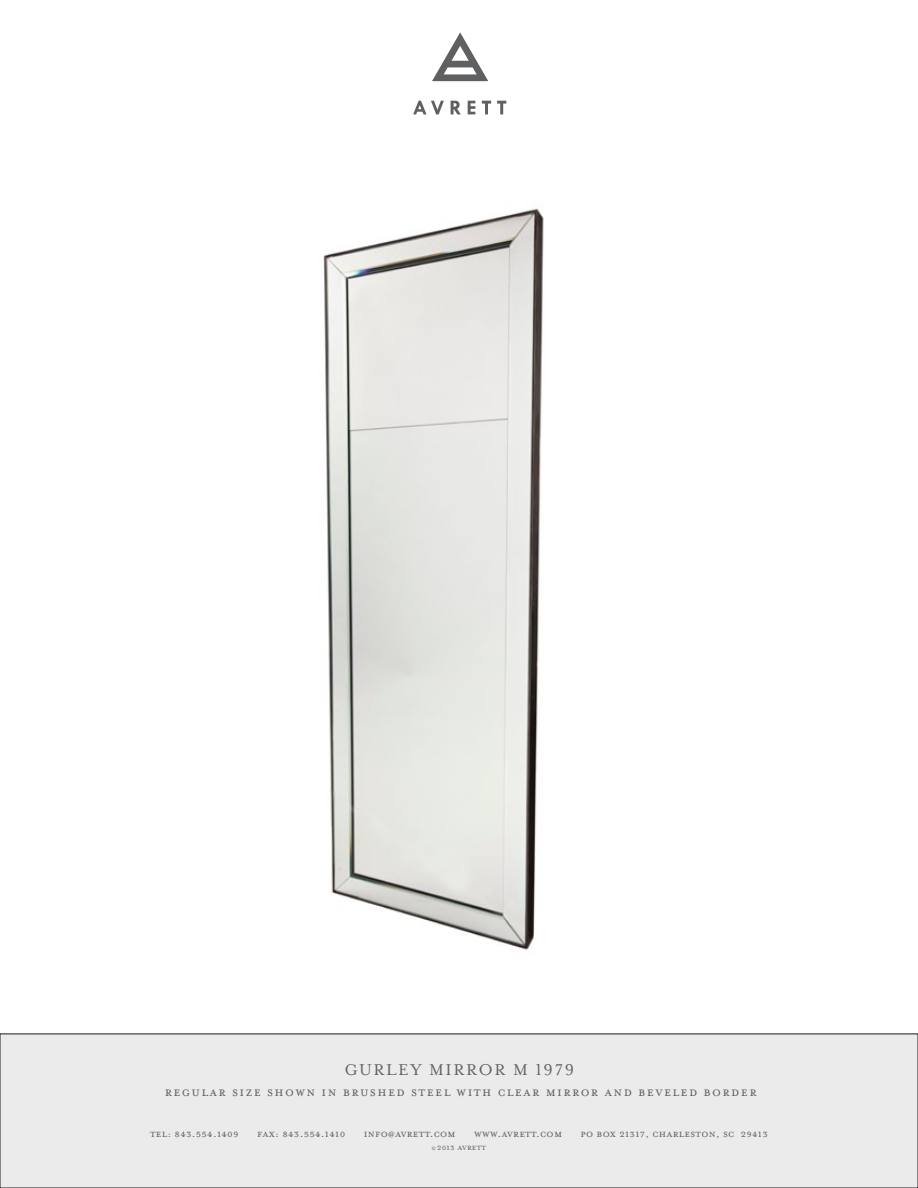
<style>
.page{position:relative;width:918px;height:1188px;background:#fff}
.page>*{position:absolute;margin:0;border:0;box-sizing:border-box;transform-origin:0 0}
.t1{font:18px "Mrs Eaves Small Caps OT";letter-spacing:.09em;color:#5f6163}
.t2{font:15px "Mrs Eaves Small Caps OT";letter-spacing:.09em;color:#5f6163}
.t3{font:12px "Mrs Eaves All Small Caps OT";letter-spacing:.02em;color:#5f6163}
.t4{font:9.75px "Mrs Eaves All Small Caps OT";letter-spacing:.02em;color:#5f6163}
.s1{font-size:7.5px}
</style>
<div class="page">
<img style="left:323px;top:208px;width:221px;height:742px">
<div style="left:0;top:1034px;width:918px;height:154px;background:#ebebec"></div>
<svg style="left:413px;top:101px;width:31px;height:13px"></svg>
<svg style="left:451px;top:101px;width:10px;height:13px"></svg>
<svg style="left:468px;top:101px;width:7px;height:13px"></svg>
<svg style="left:482px;top:101px;width:9px;height:13px"></svg>
<svg style="left:497px;top:101px;width:9px;height:13px"></svg>
<svg style="left:432px;top:32px;width:56px;height:49px"></svg>
<h1 class="t1" style="left:344px;top:1060px;width:231px">GURLEY MIRROR M 1979</h1>
<p class="t2" style="left:165px;top:1083px;width:593px">regular size shown in brushed steel with clear mirror and beveled border</p>
<p class="t3" style="left:150px;top:1127px;width:90px">tel: 843.554.1409</p>
<p class="t3" style="left:257px;top:1127px;width:90px">fax: 843.554.1410</p>
<p class="t3" style="left:364px;top:1127px;width:93px">info@avrett.com</p>
<p class="t3" style="left:474px;top:1127px;width:89px">www.avrett.com</p>
<p class="t3" style="left:581px;top:1127px;width:189px">po box 21317, charleston, sc 29413</p>
<p class="t4" style="left:432px;top:1142px;width:56px"><span class="s1">©</span> 2013 avrett</p>
</div>
